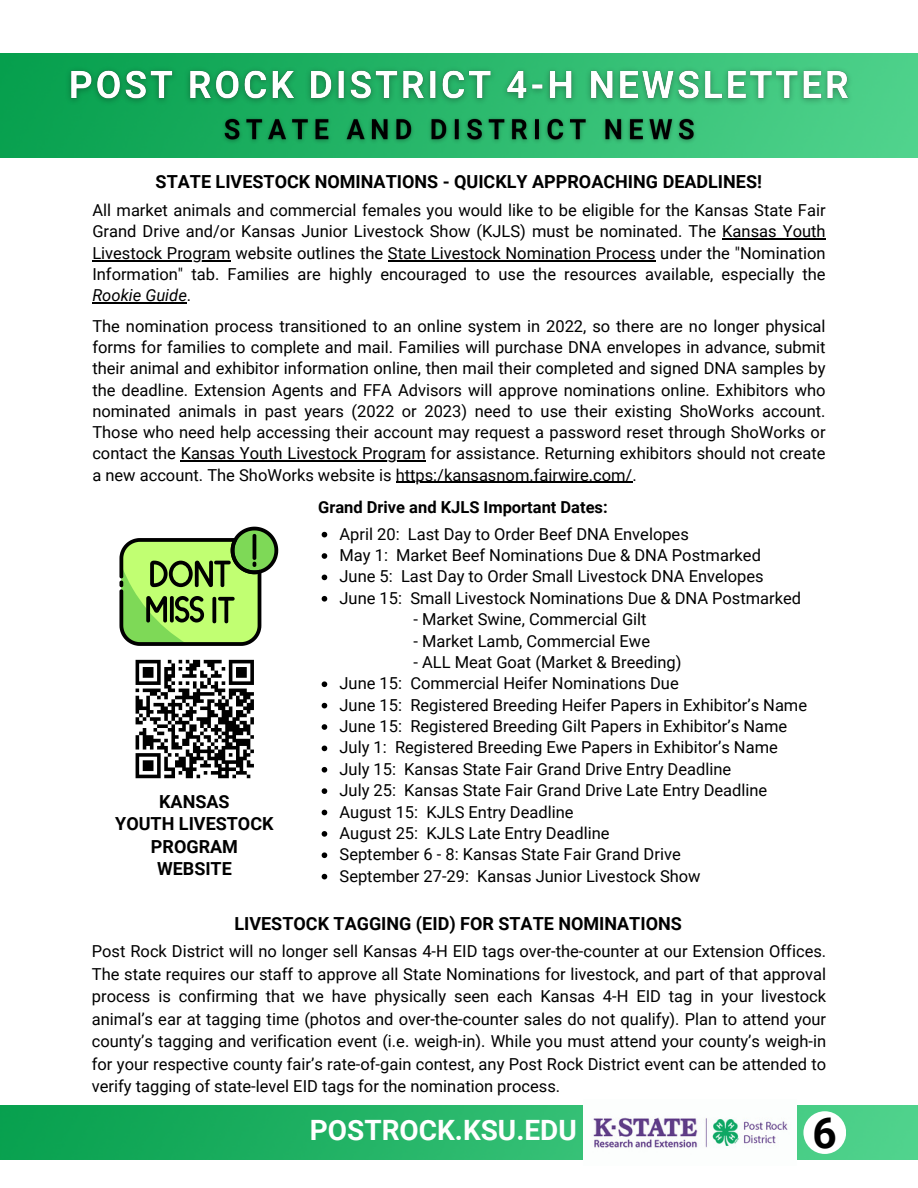
<style>
.page{position:relative;width:918px;height:1188px;background:#fff}
.page>*{position:absolute;margin:0;border:0;box-sizing:border-box;transform-origin:0 0}
.t1{font:700 42.45px "Roboto";color:#000}
.t2{font:700 28.05px "Roboto";color:#fff}
.t3{font:700 18px/22.5px "Roboto";color:#000;text-align:center}
.t4{font:16.5px/21.3px "Roboto";color:#000;text-align:justify}
.t5{font:700 16.5px "Roboto";color:#000}
.s1{font-style:italic}
</style>
<div class="page">
<img style="left:0;top:54px;width:918px;height:103px">
<img style="left:0;top:1106px;width:918px;height:54px">
<img style="left:584px;top:1106px;width:212px;height:54px">
<div style="left:803px;top:1111px;width:43px;height:43px;background:#fff;border-radius:50%"></div>
<hr style="left:722px;top:239px;width:104px;height:1px;background:#000">
<hr style="left:92px;top:260px;width:139px;height:1px;background:#000">
<hr style="left:388px;top:260px;width:268px;height:1px;background:#000">
<hr style="left:92px;top:302px;width:95px;height:2px;background:#000">
<hr style="left:181px;top:461px;width:245px;height:1px;background:#000">
<hr style="left:396px;top:482px;width:236px;height:1px;background:#000">
<svg style="left:135px;top:659px;width:119px;height:120px"></svg>
<svg style="left:119px;top:527px;width:159px;height:119px"></svg>
<img style="left:62px;top:62px;width:796px;height:49px">
<img style="left:216px;top:112px;width:484px;height:36px">
<svg style="left:322px;top:532px;width:5px;height:5px"></svg>
<svg style="left:322px;top:553px;width:5px;height:6px"></svg>
<svg style="left:322px;top:575px;width:5px;height:5px"></svg>
<svg style="left:322px;top:596px;width:5px;height:6px"></svg>
<svg style="left:322px;top:681px;width:5px;height:6px"></svg>
<svg style="left:322px;top:703px;width:5px;height:5px"></svg>
<svg style="left:322px;top:724px;width:5px;height:6px"></svg>
<svg style="left:322px;top:746px;width:5px;height:5px"></svg>
<svg style="left:322px;top:767px;width:5px;height:6px"></svg>
<svg style="left:322px;top:788px;width:5px;height:6px"></svg>
<svg style="left:322px;top:810px;width:5px;height:5px"></svg>
<svg style="left:322px;top:831px;width:5px;height:6px"></svg>
<svg style="left:322px;top:852px;width:5px;height:6px"></svg>
<svg style="left:322px;top:874px;width:5px;height:5px"></svg>
<p class="t3" style="left:156px;top:171px;width:608px">STATE LIVESTOCK NOMINATIONS - QUICKLY APPROACHING DEADLINES!</p>
<p class="t4" style="left:92px;top:200px;width:735px">All market animals and commercial females you would like to be eligible for the Kansas State Fair Grand Drive and/or Kansas Junior Livestock Show (KJLS) must be nominated. The Kansas Youth Livestock Program website outlines the State Livestock Nomination Process under the "Nomination Information" tab. Families are highly encouraged to use the resources available, especially the <span class="s1">Rookie Guide</span>.</p>
<p class="t4" style="left:92px;top:315px;width:735px">The nomination process transitioned to an online system in 2022, so there are no longer physical forms for families to complete and mail. Families will purchase DNA envelopes in advance, submit their animal and exhibitor information online, then mail their completed and signed DNA samples by the deadline. Extension Agents and FFA Advisors will approve nominations online. Exhibitors who nominated animals in past years (2022 or 2023) need to use their existing ShoWorks account.<br>Those who need help accessing their account may request a password reset through ShoWorks or contact the Kansas Youth Livestock Program for assistance. Returning exhibitors should not create a new account. The ShoWorks website is https:/kansasnom.fairwire.com/.</p>
<p class="t3" style="left:115px;top:790px;width:160px">KANSAS<br>YOUTH LIVESTOCK<br>PROGRAM<br>WEBSITE</p>
<p class="t5" style="left:318px;top:498px;width:291px">Grand Drive and KJLS Important Dates:</p>
<p class="t4" style="left:340px;top:523px;width:463px;text-align:left">April 20: Last Day to Order Beef DNA Envelopes<br>May 1: Market Beef Nominations Due &amp; DNA Postmarked<br>June 5: Last Day to Order Small Livestock DNA Envelopes June 15: Small Livestock Nominations Due &amp; DNA Postmarked</p>
<p class="t4" style="left:414px;top:609px;width:235px">- Market Swine, Commercial Gilt</p>
<p class="t4" style="left:414px;top:630px;width:238px">- Market Lamb, Commercial Ewe</p>
<p class="t4" style="left:340px;top:652px;width:469px;text-align:left;text-indent:74px">- ALL Meat Goat (Market &amp; Breeding)<br>June 15: Commercial Heifer Nominations Due<br>June 15: Registered Breeding Heifer Papers in Exhibitor’s Name June 15: Registered Breeding Gilt Papers in Exhibitor’s Name July 1: Registered Breeding Ewe Papers in Exhibitor’s Name July 15: Kansas State Fair Grand Drive Entry Deadline<br>July 25: Kansas State Fair Grand Drive Late Entry Deadline August 15: KJLS Entry Deadline<br>August 25: KJLS Late Entry Deadline<br>September 6 - 8: Kansas State Fair Grand Drive<br>September 27-29: Kansas Junior Livestock Show</p>
<p class="t3" style="left:234px;top:913px;width:449px">LIVESTOCK TAGGING (EID) FOR STATE NOMINATIONS</p>
<p class="t4" style="left:92px;top:940px;width:736px;line-height:22.5px">Post Rock District will no longer sell Kansas 4-H EID tags over-the-counter at our Extension Offices.<br>The state requires our staff to approve all State Nominations for livestock, and part of that approval process is confirming that we have physically seen each Kansas 4-H EID tag in your livestock animal’s ear at tagging time (photos and over-the-counter sales do not qualify). Plan to attend your county’s tagging and verification event (i.e. weigh-in). While you must attend your county’s weigh-in for your respective county fair’s rate-of-gain contest, any Post Rock District event can be attended to verify tagging of state-level EID tags for the nomination process.</p>
<h2 class="t2" style="left:310px;top:1114px;width:268px">POSTROCK.KSU.EDU</h2>
<h1 class="t1" style="left:813px;top:1109px;width:26px">6</h1>
</div>
